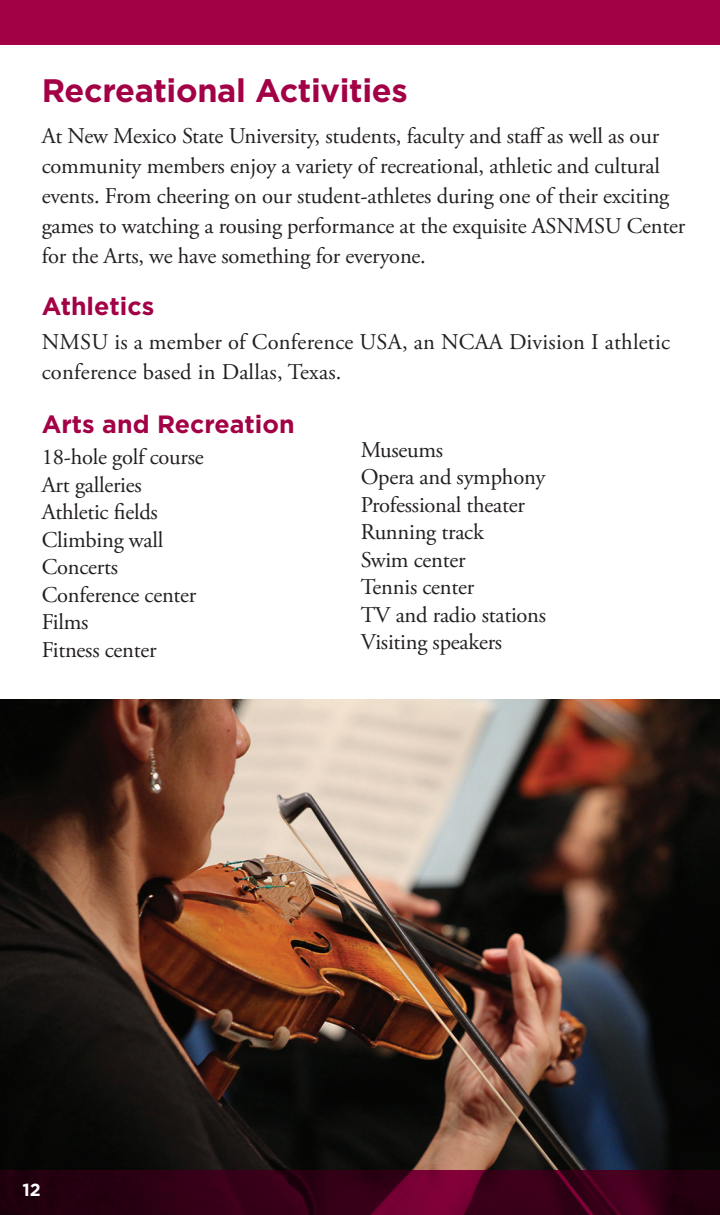
<style>
.page{position:relative;width:720px;height:1215px;background:#fff}
.page>*{position:absolute;margin:0;border:0;box-sizing:border-box;transform-origin:0 0}
.Body_Text_Small{font:700 32.5px "Gotham";letter-spacing:-.01em;color:#a30146}
.Body_Text{font:700 25px "Gotham";color:#a30146}
.Sub_Sub_Header{font:700 25px "Gotham";color:#a30146}
.Sub_Sub_Header-2{font:22.5px/30px "Adobe Garamond Pro";letter-spacing:-.01em;color:#231f20}
.Body_Text-2{font:22.5px "Adobe Garamond Pro";letter-spacing:-.01em;color:#231f20}
.Sub_Sub_Header-3{font:22.5px/30px "Adobe Garamond Pro";letter-spacing:.01em;color:#231f20}
.t1{font:700 17.5px "Gotham";color:#fff}
</style>
<div class="page">
<img style="left:0;top:699px;width:720px;height:471px">
<div style="left:0;top:0;width:720px;height:45px;background:#a30146"></div>
<svg style="left:0;top:1170px;width:720px;height:45px;background:#390019"></svg>
<p class="Body_Text_Small" style="left:42px;top:69px;width:368px">Recreational Activities</p>
<p class="Sub_Sub_Header-2" style="left:42px;top:122px;width:645px">At New Mexico State University, students, faculty and staff as well as our community members enjoy a variety of recreational, athletic and cultural events. From cheering on our student-athletes during one of their exciting games to watching a rousing performance at the exquisite ASNMSU Center for the Arts, we have something for everyone.</p>
<p class="Sub_Sub_Header" style="left:42px;top:290px;width:114px">Athletics</p>
<p class="Sub_Sub_Header-3" style="left:42px;top:328px;width:630px">NMSU is a member of Conference USA, an NCAA Division I athletic conference based in Dallas, Texas.</p>
<p class="Body_Text" style="left:42px;top:408px;width:254px">Arts and Recreation</p>
<p class="Body_Text-2" style="left:42px;top:444px;width:164px">18-hole golf course</p>
<p class="Body_Text-2" style="left:42px;top:471px;width:102px">Art galleries</p>
<p class="Body_Text-2" style="left:42px;top:499px;width:118px">Athletic fields</p>
<p class="Body_Text-2" style="left:42px;top:526px;width:123px">Climbing wall</p>
<p class="Body_Text-2" style="left:42px;top:554px;width:78px">Concerts</p>
<p class="Body_Text-2" style="left:42px;top:581px;width:156px">Conference center</p>
<p class="Body_Text-2" style="left:42px;top:609px;width:48px">Films</p>
<p class="Body_Text-2" style="left:42px;top:636px;width:116px">Fitness center</p>
<p class="Body_Text-2" style="left:361px;top:436px;width:84px">Museums</p>
<p class="Body_Text-2" style="left:361px;top:464px;width:186px">Opera and symphony</p>
<p class="Body_Text-2" style="left:361px;top:491px;width:166px">Professional theater</p>
<p class="Body_Text-2" style="left:361px;top:519px;width:125px">Running track</p>
<p class="Body_Text-2" style="left:361px;top:546px;width:107px">Swim center</p>
<p class="Body_Text-2" style="left:361px;top:574px;width:115px">Tennis center</p>
<p class="Body_Text-2" style="left:361px;top:601px;width:187px">TV and radio stations</p>
<p class="Body_Text-2" style="left:361px;top:629px;width:143px">Visiting speakers</p>
<p class="t1" style="left:22px;top:1179px;width:20px">12</p>
</div>
